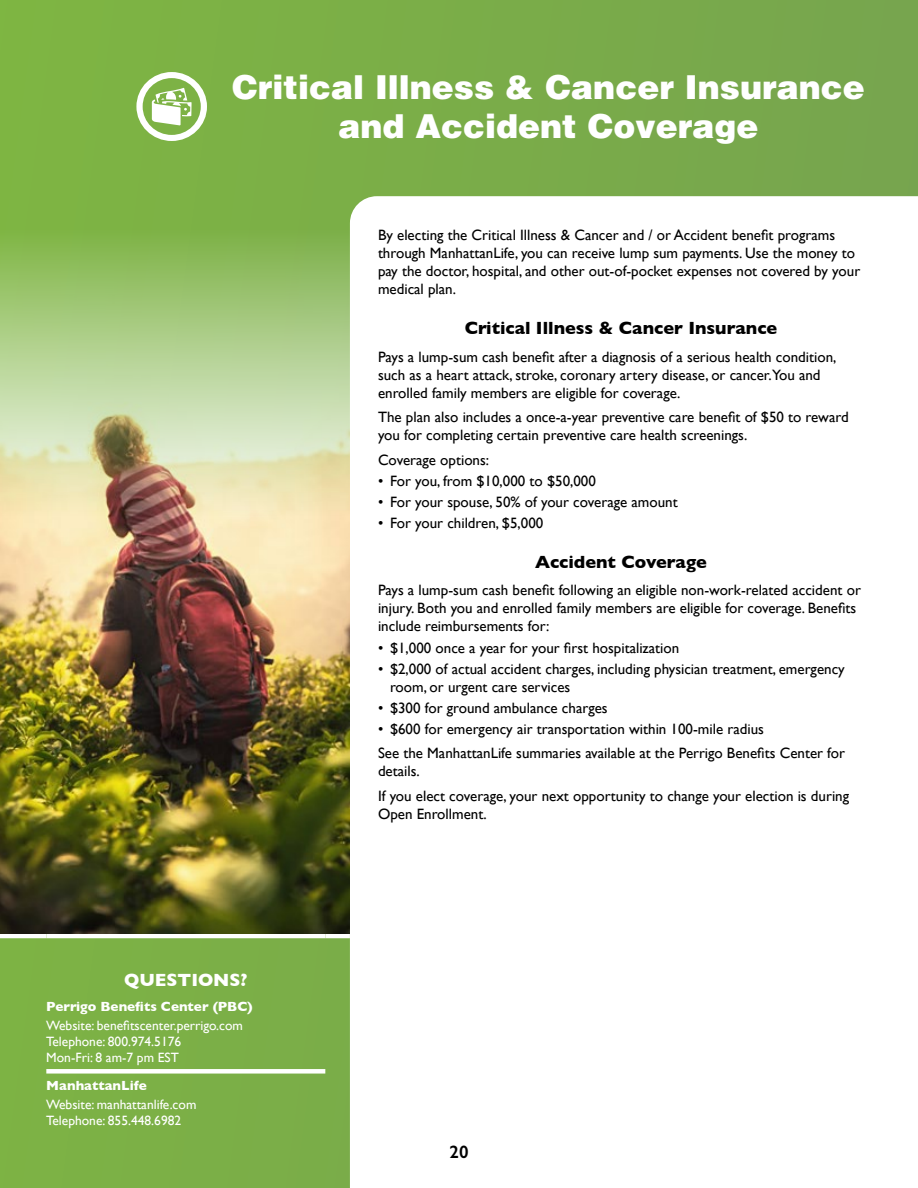
<style>
.page{position:relative;width:918px;height:1188px;background:#7baf47}
.page>*{position:absolute;margin:0;border:0;box-sizing:border-box;transform-origin:0 0}
.t1{font:900 33px/39.6px "Helvetica";color:#fff;text-align:center}
.t2{font:700 18px "Gill Sans";color:#000}
.t3{font:700 18px "Gill Sans";color:#fff}
.t4{font:600 18px "Gill Sans";color:#000}
.t5{font:15px/18px "Gill Sans";color:#000}
.t6{font:13.5px/16.2px "Gill Sans";color:#fff}
.t7{font:700 13.5px "Gill Sans";color:#fff}
</style>
<div class="page">
<div style="left:350px;top:196px;width:568px;height:992px;background:#fff"></div>
<svg style="left:136px;top:72px;width:71px;height:69px"></svg>
<hr style="left:0;top:934px;width:46px;height:4px;background:#fff">
<hr style="left:46px;top:934px;width:279px;height:4px;background:#fff">
<hr style="left:325px;top:934px;width:25px;height:4px;background:#fff">
<div style="left:46px;top:1069px;width:279px;height:5px;background:#fff"></div>
<img style="left:0;top:223px;width:350px;height:711px">
<h1 class="t1" style="left:232px;top:66px;width:634px">Critical Illness &amp; Cancer Insurance and Accident Coverage</h1>
<p class="t3" style="left:124px;top:966px;width:125px">QUESTIONS?</p>
<p class="t7" style="left:46px;top:995px;width:208px">Perrigo Benefits Center (PBC)</p>
<p class="t6" style="left:46px;top:1017px;width:198px">Website: benefitscenter.perrigo.com<br>Telephone: 800.974.5176<br>Mon-Fri: 8 am-7 pm EST</p>
<p class="t7" style="left:46px;top:1074px;width:102px">ManhattanLife</p>
<p class="t6" style="left:46px;top:1096px;width:152px">Website: manhattanlife.com<br>Telephone: 855.448.6982</p>
<p class="t5" style="left:378px;top:226px;width:484px">By electing the Critical Illness &amp; Cancer and / or Accident benefit programs through ManhattanLife, you can receive lump sum payments. Use the money to pay the doctor, hospital, and other out-of-pocket expenses not covered by your medical plan.</p>
<p class="t2" style="left:465px;top:314px;width:314px">Critical Illness &amp; Cancer Insurance</p>
<p class="t5" style="left:378px;top:347px;width:460px">Pays a lump-sum cash benefit after a diagnosis of a serious health condition, such as a heart attack, stroke, coronary artery disease, or cancer.You and enrolled family members are eligible for coverage.</p>
<p class="t5" style="left:378px;top:408px;width:472px">The plan also includes a once-a-year preventive care benefit of $50 to reward you for completing certain preventive care health screenings.</p>
<p class="t5" style="left:378px;top:451px;width:113px">Coverage options:</p>
<p class="t5" style="left:378px;top:472px;width:219px">• For you, from $10,000 to $50,000</p>
<p class="t5" style="left:378px;top:493px;width:301px">• For your spouse, 50% of your coverage amount</p>
<p class="t5" style="left:378px;top:514px;width:167px">• For your children, $5,000</p>
<p class="t2" style="left:535px;top:548px;width:173px">Accident Coverage</p>
<p class="t5" style="left:378px;top:581px;width:484px">Pays a lump-sum cash benefit following an eligible non-work-related accident or injury. Both you and enrolled family members are eligible for coverage. Benefits include reimbursements for:</p>
<p class="t5" style="left:378px;top:639px;width:303px">• $1,000 once a year for your first hospitalization</p>
<p class="t5" style="left:390px;top:660px;width:456px;text-indent:-12px">• $2,000 of actual accident charges, including physician treatment, emergency room, or urgent care services</p>
<p class="t5" style="left:378px;top:699px;width:231px">• $300 for ground ambulance charges</p>
<p class="t5" style="left:378px;top:716px;width:469px;line-height:24.3px">• $600 for emergency air transportation within 100-mile radius<br>See the ManhattanLife summaries available at the Perrigo Benefits Center for</p>
<p class="t5" style="left:378px;top:759px;width:473px;line-height:24.8px">details.<br>If you elect coverage, your next opportunity to change your election is during</p>
<p class="t5" style="left:378px;top:805px;width:110px">Open Enrollment.</p>
<p class="t4" style="left:449px;top:1141px;width:21px">20</p>
</div>
